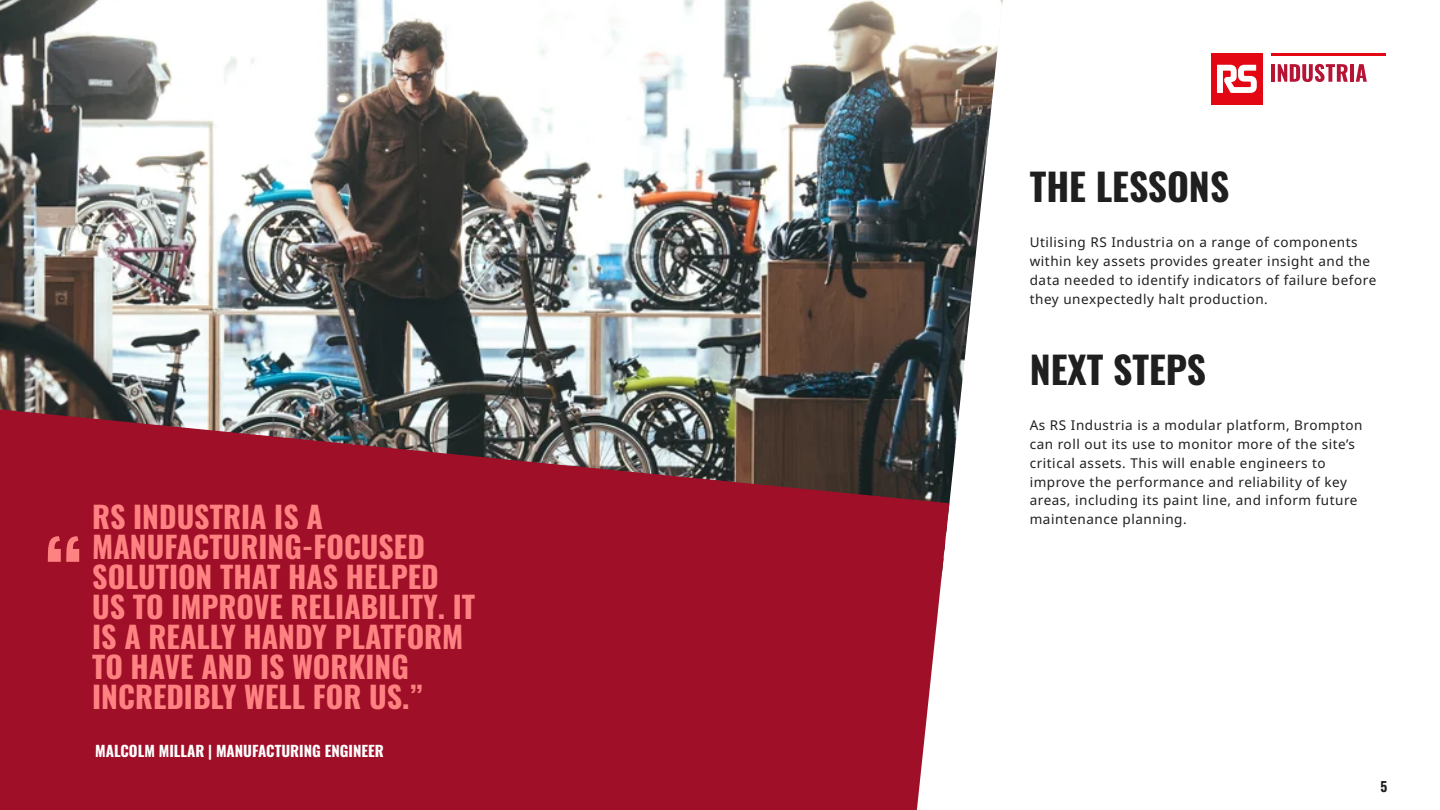
<style>
.page{position:relative;width:1440px;height:810px;background:#fff}
.page>*{position:absolute;margin:0;border:0;box-sizing:border-box;transform-origin:0 0}
.t1{font:700 90px "Oswald";color:#ff8282}
.t2{font:700 37.5px "Oswald";color:#1f1f1f}
.t3{font:700 30px/30px "Oswald";color:#ff8282}
.t4{font:700 15px "Oswald";color:#fff}
.t5{font:13.5px/18.8px "Noto Sans";letter-spacing:.04em;color:#1f1f1f}
.t6{font:700 13.5px "Oswald";color:#1f1f1f}
</style>
<div class="page">
<hr style="left:1271px;top:64px;width:4px;height:18px;background:#b61435">
<svg style="left:1278px;top:64px;width:70px;height:18px"></svg>
<hr style="left:1350px;top:64px;width:4px;height:18px;background:#b61435">
<svg style="left:1356px;top:64px;width:11px;height:18px"></svg>
<hr style="left:1271px;top:53px;width:115px;height:2px;background:#e30613">
<div style="left:1211px;top:53px;width:52px;height:52px;background:#e30613"></div>
<svg style="left:1217px;top:65px;width:40px;height:28px"></svg>
<img style="left:0;top:0;width:1003px;height:507px">
<svg style="left:0;top:409px;width:949px;height:401px;background:#991b30"></svg>
<h2 class="t2" style="left:1030px;top:167px;width:201px">THE LESSONS</h2>
<p class="t5" style="left:1030px;top:233px;width:348px">Utilising RS Industria on a range of components within key assets provides greater insight and the data needed to identify indicators of failure before they unexpectedly halt production.</p>
<h1 class="t1" style="left:46px;top:526px;width:40px">“</h1>
<h2 class="t2" style="left:1030px;top:350px;width:178px">NEXT STEPS</h2>
<p class="t5" style="left:1030px;top:417px;width:334px">As RS Industria is a modular platform, Brompton can roll out its use to monitor more of the site’s critical assets. This will enable engineers to improve the performance and reliability of key areas, including its paint line, and inform future</p>
<h3 class="t3" style="left:92px;top:504px;width:232px">RS INDUSTRIA IS A</h3>
<p class="t5" style="left:1030px;top:510px;width:158px">maintenance planning.</p>
<h3 class="t3" style="left:92px;top:534px;width:384px">MANUFACTURING-FOCUSED<br>SOLUTION THAT HAS HELPED<br>US TO IMPROVE RELIABILITY. IT<br>IS A REALLY HANDY PLATFORM<br>TO HAVE AND IS WORKING<br>INCREDIBLY WELL FOR US.”</h3>
<p class="t4" style="left:95px;top:743px;width:290px">MALCOLM MILLAR | MANUFACTURING ENGINEER</p>
<p class="t6" style="left:1381px;top:780px;width:8px">5</p>
</div>
